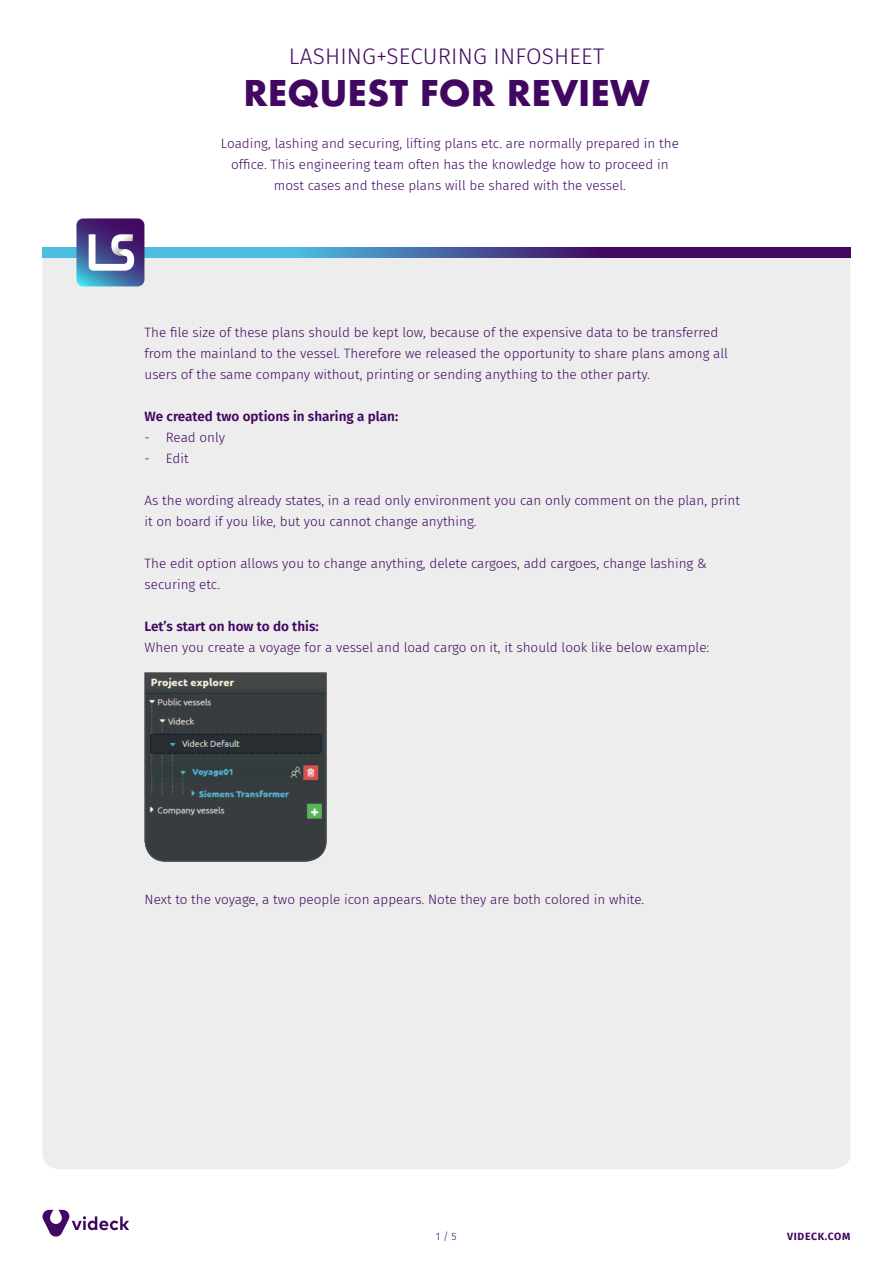
<style>
.page{position:relative;width:893px;height:1263px;background:#fff}
.page>*{position:absolute;margin:0;border:0;box-sizing:border-box;transform-origin:0 0}
.t1{font:700 34.5px "Futura";color:#420861}
.t2{font:300 22.5px "Fira Sans";letter-spacing:.01em;color:#420861}
.t3{font:300 13.5px/21px "Fira Sans";color:#420861}
.t4{font:600 13.5px "Fira Sans";color:#420861}
.t5{font:700 10.5px "Fira Sans";letter-spacing:.06em;color:#420861}
.t6{font:300 10.5px "Fira Sans";color:#420861}
</style>
<div class="page">
<div style="left:43px;top:257px;width:807px;height:912px;background:#ededed"></div>
<svg style="left:43px;top:247px;width:807px;height:10px;background:#475a9b"></svg>
<svg style="left:76px;top:218px;width:68px;height:68px;background:#666ba1"></svg>
<svg style="left:42px;top:1210px;width:87px;height:27px"></svg>
<svg style="left:144px;top:672px;width:183px;height:190px;background:#3d4346"></svg>
<p class="t2" style="left:289px;top:40px;width:317px">LASHING+SECURING INFOSHEET</p>
<p class="t1" style="left:243px;top:68px;width:408px">REQUEST FOR REVIEW</p>
<p class="t3" style="left:221px;top:132px;width:459px;text-align:center">Loading, lashing and securing, lifting plans etc. are normally prepared in the office. This engineering team often has the knowledge how to proceed in most cases and these plans will be shared with the vessel.</p>
<p class="t3" style="left:145px;top:321px;width:585px">The file size of these plans should be kept low, because of the expensive data to be transferred from the mainland to the vessel. Therefore we released the opportunity to share plans among all users of the same company without, printing or sending anything to the other party.</p>
<p class="t4" style="left:145px;top:405px;width:255px">We created two options in sharing a plan:</p>
<p class="t3" style="left:145px;top:426px;width:82px">- Read only</p>
<p class="t3" style="left:145px;top:447px;width:46px">- Edit</p>
<p class="t3" style="left:145px;top:489px;width:597px">As the wording already states, in a read only environment you can only comment on the plan, print it on board if you like, but you cannot change anything.</p>
<p class="t3" style="left:145px;top:552px;width:564px">The edit option allows you to change anything, delete cargoes, add cargoes, change lashing &amp; securing etc.</p>
<p class="t4" style="left:145px;top:615px;width:176px">Let’s start on how to do this:</p>
<p class="t3" style="left:145px;top:636px;width:566px">When you create a voyage for a vessel and load cargo on it, it should look like below example:</p>
<p class="t3" style="left:145px;top:888px;width:501px">Next to the voyage, a two people icon appears. Note they are both colored in white.</p>
<p class="t6" style="left:436px;top:1228px;width:22px">1 / 5</p>
<p class="t5" style="left:787px;top:1227px;width:65px">VIDECK.COM</p>
</div>
